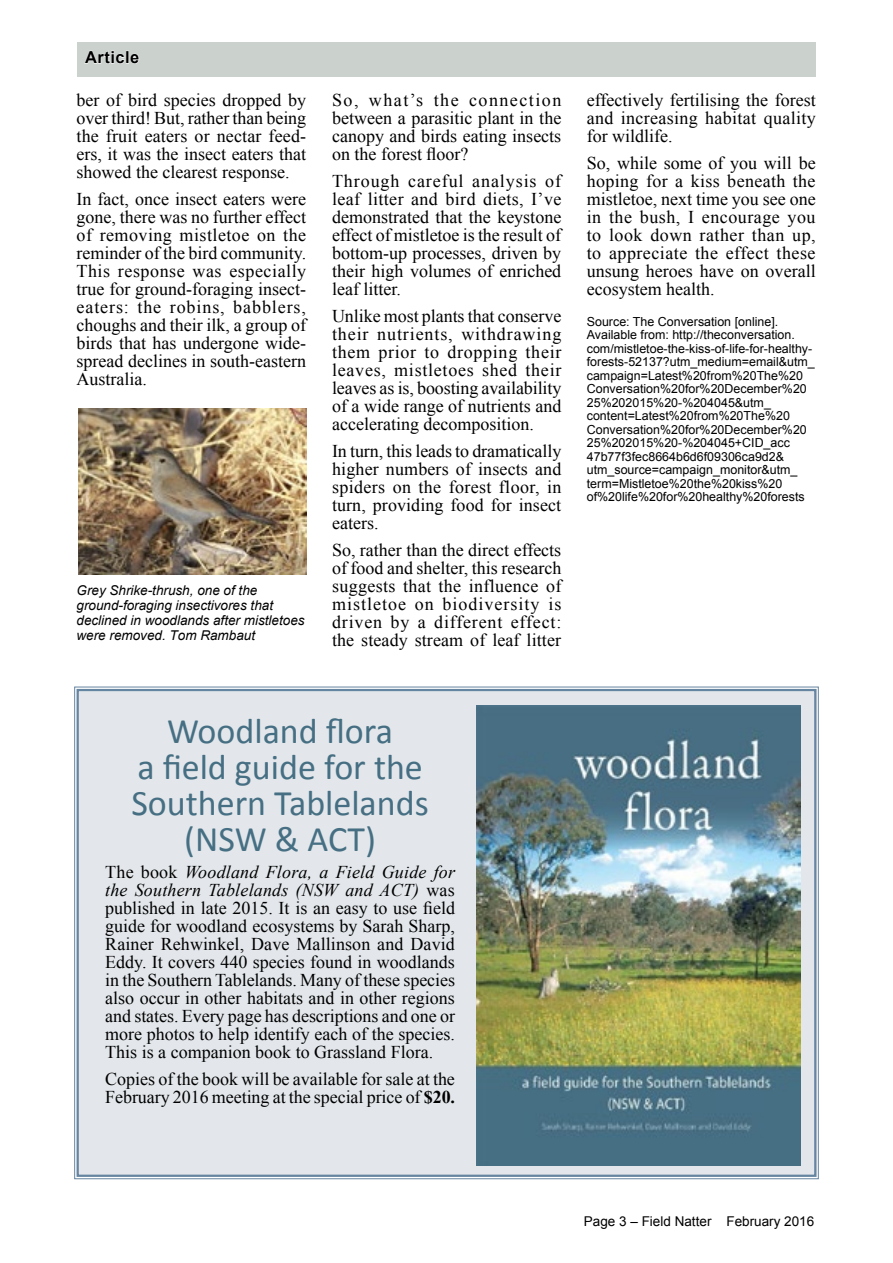
<style>
.page{position:relative;width:893px;height:1263px;background:#fff}
.page>*{position:absolute;margin:0;border:0;box-sizing:border-box;transform-origin:0 0}
.t1{font:36px/36px "Calibri";color:#466f83;text-align:center}
.t2{font:18px/18px "Times New Roman";color:#000;text-align:justify}
.t3{font:700 16.5px "Arial";letter-spacing:.03em;color:#000}
.t4{font:italic 13.5px/15px "Arial";color:#000}
.t5{font:13.5px "Arial";color:#000}
.t6{font:12.45px/13.5px "Arial";color:#000}
.s1{font-style:italic}
.s2{font-weight:700}
</style>
<div class="page">
<div style="left:77px;top:43px;width:739px;height:34px;background:#cbd2ce"></div>
<div style="left:74px;top:686px;width:745px;height:493px;background:#e3e7eb"></div>
<div style="left:77px;top:689px;width:739px;height:488px;border:2px solid #6685a1"></div>
<img style="left:79px;top:408px;width:227px;height:166px">
<img style="left:476px;top:706px;width:324px;height:459px">
<svg style="left:84px;top:50px;width:55px;height:14px"></svg>
<p class="t3" style="left:85px;top:46px;width:56px">Article</p>
<p class="t2" style="left:77px;top:91px;width:231px">ber of bird species dropped by over third! But, rather than being the fruit eaters or nectar feed&shy;ers, it was the insect eaters that showed the clearest response.</p>
<p class="t2" style="left:77px;top:190px;width:231px">In fact, once insect eaters were gone, there was no further effect of removing mistletoe on the reminder of the bird community.<br>This response was especially true for ground-foraging insect&shy;eaters: the robins, babblers, choughs and their ilk, a group of birds that has undergone wide&shy;spread declines in south-eastern Australia.</p>
<p class="t4" style="left:77px;top:583px;width:230px">Grey Shrike-thrush, one of the ground-foraging insectivores that declined in woodlands after mistletoes were removed. Tom Rambaut</p>
<p class="t2" style="left:332px;top:91px;width:231px">So, what’s the connection between a parasitic plant in the canopy and birds eating insects on the forest floor?</p>
<p class="t2" style="left:332px;top:172px;width:231px">Through careful analysis of leaf litter and bird diets, I’ve demonstrated that the keystone effect of mistletoe is the result of bottom-up processes, driven by their high volumes of enriched leaf litter.</p>
<p class="t2" style="left:332px;top:307px;width:231px">Unlike most plants that conserve their nutrients, withdrawing them prior to dropping their leaves, mistletoes shed their leaves as is, boosting availability of a wide range of nutrients and accelerating decomposition.</p>
<p class="t2" style="left:332px;top:442px;width:231px">In turn, this leads to dramatically higher numbers of insects and spiders on the forest floor, in turn, providing food for insect eaters.</p>
<p class="t2" style="left:332px;top:541px;width:231px">So, rather than the direct effects of food and shelter, this research suggests that the influence of mistletoe on biodiversity is driven by a different effect: the steady stream of leaf litter</p>
<p class="t2" style="left:587px;top:91px;width:230px">effectively fertilising the forest and increasing habitat quality for wildlife.</p>
<p class="t2" style="left:587px;top:154px;width:230px">So, while some of you will be hoping for a kiss beneath the mistletoe, next time you see one in the bush, I encourage you to look down rather than up, to appreciate the effect these unsung heroes have on overall ecosystem health.</p>
<p class="t6" style="left:587px;top:315px;width:229px">Source: The Conversation [online].<br>Available from: http://theconversation. com/mistletoe-the-kiss-of-life-for-healthy&shy;forests-52137?utm_medium=email&amp;utm_ campaign=Latest%20from%20The%20<br>Conversation%20for%20December%20<br>25%202015%20-%204045&amp;utm_ content=Latest%20from%20The%20<br>Conversation%20for%20December%20<br>25%202015%20-%204045+CID_acc 47b77f3fec8664b6d6f09306ca9d2&amp; utm_source=campaign_monitor&amp;utm_ term=Mistletoe%20the%20kiss%20 of%20life%20for%20healthy%20forests</p>
<h1 class="t1" style="left:131px;top:713px;width:299px">Woodland flora<br>a field guide for the<br>Southern Tablelands (NSW &amp; ACT)</h1>
<p class="t2" style="left:105px;top:862px;width:351px">The book <span class="s1">Woodland Flora, a Field Guide for the Southern Tablelands (NSW and ACT)</span> was published in late 2015. It is an easy to use field guide for woodland ecosystems by Sarah Sharp, Rainer Rehwinkel, Dave Mallinson and David Eddy. It covers 440 species found in woodlands in the Southern Tablelands. Many of these species also occur in other habitats and in other regions and states. Every page has descriptions and one or more photos to help identify each of the species.<br>This is a companion book to Grassland Flora.</p>
<p class="t2" style="left:105px;top:1069px;width:351px">Copies of the book will be available for sale at the<br>February 2016 meeting at the special price of <span class="s2">$20.</span></p>
<p class="t5" style="left:584px;top:1212px;width:232px">Page 3 – Field Natter February 2016</p>
</div>
